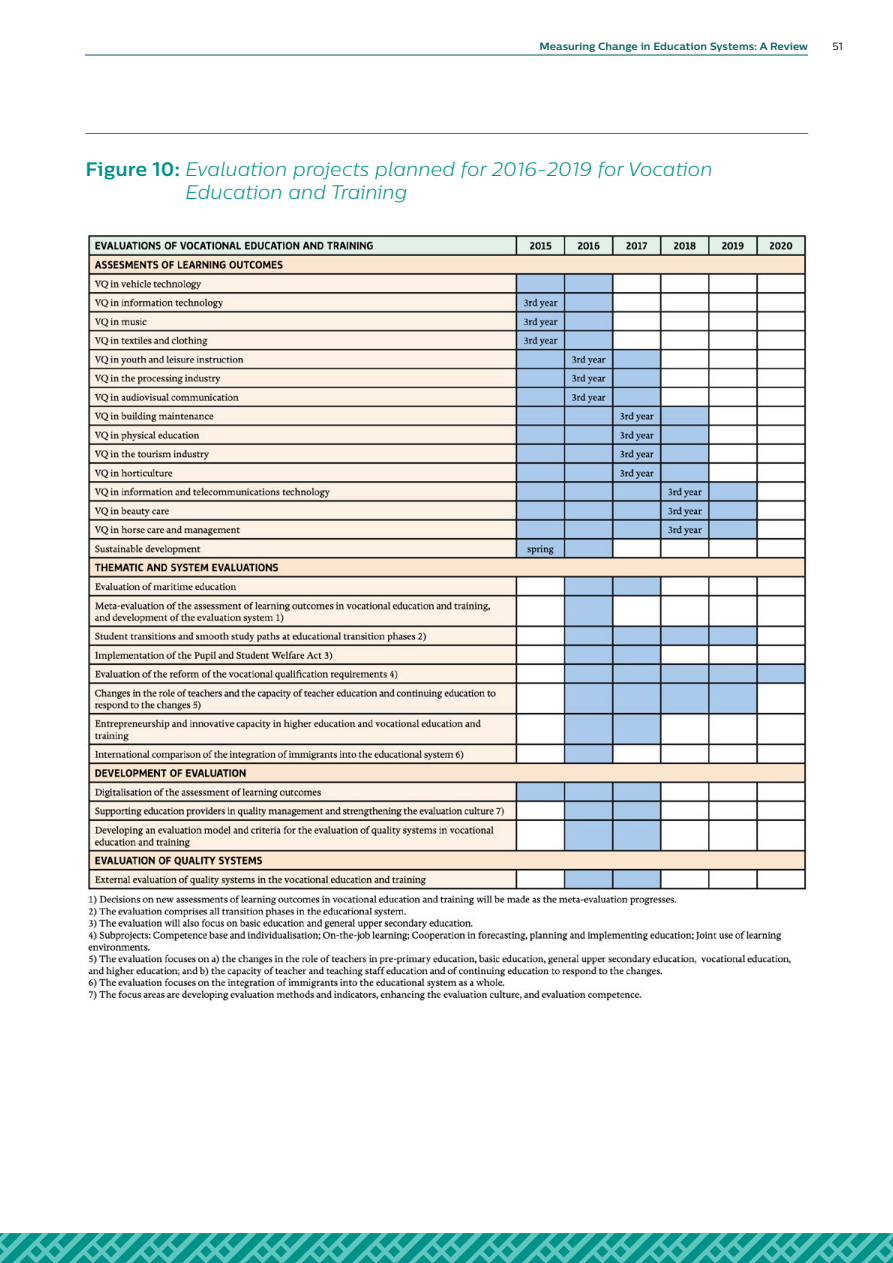
<style>
.page{position:relative;width:893px;height:1263px;background:#fff}
.page>*{position:absolute;margin:0;border:0;box-sizing:border-box;transform-origin:0 0}
.Table_Title{font:italic 300 19.5px/22.5px "Centrale Sans";color:#009189}
.t1{font:700 10.5px "Centrale Sans";color:#035e63}
.t2{font:10.5px "Centrale Sans";color:#000}
.s1{font-weight:700;font-style:normal}
</style>
<div class="page">
<svg style="left:0;top:1233px;width:893px;height:30px;background:#2ba8a1"></svg>
<hr style="left:85px;top:55px;width:723px;height:1px;background:#035e63">
<hr style="left:85px;top:133px;width:723px;height:1px;background:#009189">
<img style="left:85px;top:235px;width:722px;height:766px">
<p class="t1" style="left:539px;top:40px;width:270px">Measuring Change in Education Systems: A Review</p>
<p class="t2" style="left:832px;top:40px;width:12px">51</p>
<p class="Table_Title" style="left:185px;top:158px;width:529px;text-indent:-100px"><span class="s1">Figure 10:</span> Evaluation projects planned for 2016-2019 for Vocation<br>Education and Training</p>
</div>
